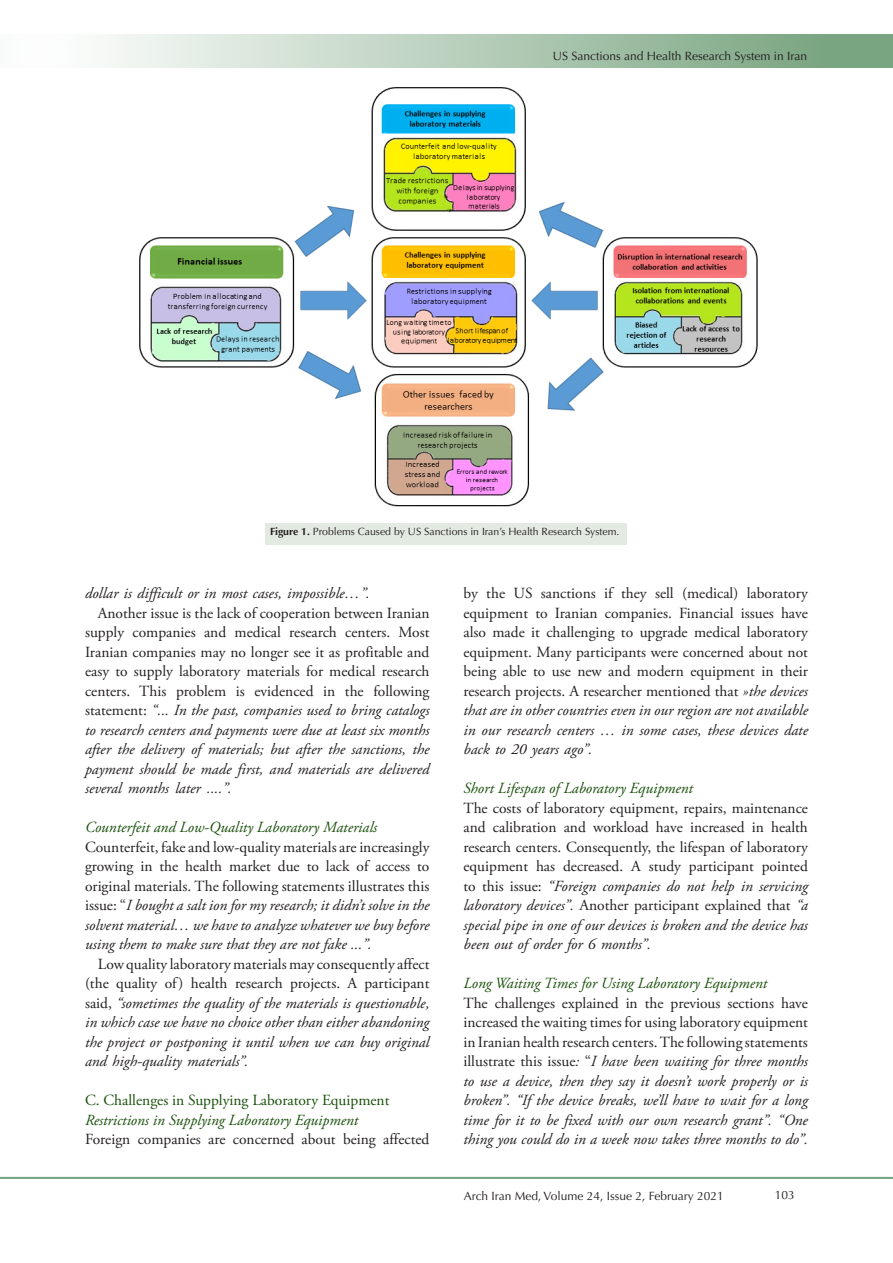
<style>
.page{position:relative;width:893px;height:1263px;background:#fff}
.page>*{position:absolute;margin:0;border:0;box-sizing:border-box;transform-origin:0 0}
.t1{font:15.45px/19.5px "Adobe Garamond Pro";color:#231f20;text-align:justify}
.t2{font:italic 15.45px/19.5px "Adobe Garamond Pro";color:#231f20;text-align:justify}
.t3{font:italic 15.45px "Adobe Garamond Pro";color:#19500a}
.t4{font:15.45px "Adobe Garamond Pro";color:#19500a}
.t5{font:12px "Optima LT Std";color:#231f20}
.t6{font:10.5px "Optima LT Std";color:#231f20}
.s1{font-weight:700}
.s2{font-style:italic}
.s3{font-style:normal}
</style>
<div class="page">
<div style="left:0;top:1177px;width:893px;height:2px;background:#0099e5;border:1px solid #7aa581"></div>
<div style="left:0;top:35px;width:892px;height:33px;background:linear-gradient(to right,#fff,#719f79)"></div>
<div style="left:266px;top:523px;width:361px;height:21px;background:#e3eae2"></div>
<img style="left:139px;top:87px;width:619px;height:420px">
<p class="t5" style="left:553px;top:49px;width:256px">US Sanctions and Health Research System in Iran</p>
<p class="t6" style="left:270px;top:525px;width:351px"><span class="s1">Figure 1.</span> Problems Caused by US Sanctions in Iran’s Health Research System.</p>
<p class="t2" style="left:85px;top:584px;width:286px">dollar is difficult or in most cases, impossible…”.</p>
<p class="t1" style="left:85px;top:603px;width:346px;text-indent:13px">Another issue is the lack of cooperation between Iranian supply companies and medical research centers. Most Iranian companies may no longer see it as profitable and easy to supply laboratory materials for medical research centers. This problem is evidenced in the following statement: <span class="s2">“... In the past, companies used to bring catalogs to research centers and payments were due at least six months after the delivery of materials; but after the sanctions, the payment should be made first, and materials are delivered several months later ....”.</span></p>
<p class="t3" style="left:85px;top:818px;width:294px">Counterfeit and Low-Quality Laboratory Materials</p>
<p class="t1" style="left:85px;top:837px;width:346px">Counterfeit, fake and low-quality materials are increasingly growing in the health market due to lack of access to original materials. The following statements illustrates this issue: “<span class="s2">I bought a salt ion for my research; it didn’t solve in the solvent material… we have to analyze whatever we buy before using them to make sure that they are not fake ...”.</span></p>
<p class="t2" style="left:85px;top:954px;width:346px;text-indent:13px"><span class="s3">Low quality laboratory materials may consequently affect (the quality of) health research projects. A participant said,</span> “sometimes the quality of the materials is questionable, in which case we have no choice other than either abandoning the project or postponing it until when we can buy original and high-quality materials”.</p>
<p class="t4" style="left:85px;top:1091px;width:306px">C. Challenges in Supplying Laboratory Equipment</p>
<p class="t3" style="left:85px;top:1110px;width:275px">Restrictions in Supplying Laboratory Equipment</p>
<p class="t1" style="left:85px;top:1130px;width:346px">Foreign companies are concerned about being affected</p>
<p class="t1" style="left:463px;top:584px;width:346px">by the US sanctions if they sell (medical) laboratory equipment to Iranian companies. Financial issues have also made it challenging to upgrade medical laboratory equipment. Many participants were concerned about not being able to use new and modern equipment in their research projects. A researcher mentioned that <span class="s2">«the devices that are in other countries even in our region are not available in our research centers … in some cases, these devices date back to 20 years ago”.</span></p>
<p class="t3" style="left:463px;top:779px;width:231px">Short Lifespan of Laboratory Equipment</p>
<p class="t1" style="left:463px;top:798px;width:346px">The costs of laboratory equipment, repairs, maintenance and calibration and workload have increased in health research centers. Consequently, the lifespan of laboratory equipment has decreased. A study participant pointed to this issue: <span class="s2">“Foreign companies do not help in servicing laboratory devices”.</span> Another participant explained that <span class="s2">“a special pipe in one of our devices is broken and the device has been out of order for 6 months”.</span></p>
<p class="t3" style="left:463px;top:974px;width:305px">Long Waiting Times for Using Laboratory Equipment</p>
<p class="t2" style="left:463px;top:993px;width:346px"><span class="s3">The challenges explained in the previous sections have increased the waiting times for using laboratory equipment in Iranian health research centers.The following statements illustrate this issue</span>: <span class="s3">“</span>I have been waiting for three months to use a device, then they say it doesn’t work properly or is broken”. “If the device breaks, we’ll have to wait for a long time for it to be fixed with our own research grant”. “One thing you could do in a week now takes three months to do”.</p>
<p class="t5" style="left:464px;top:1189px;width:261px">Arch Iran Med, Volume 24, Issue 2, February 2021</p>
<p class="t5" style="left:775px;top:1188px;width:22px">103</p>
</div>
